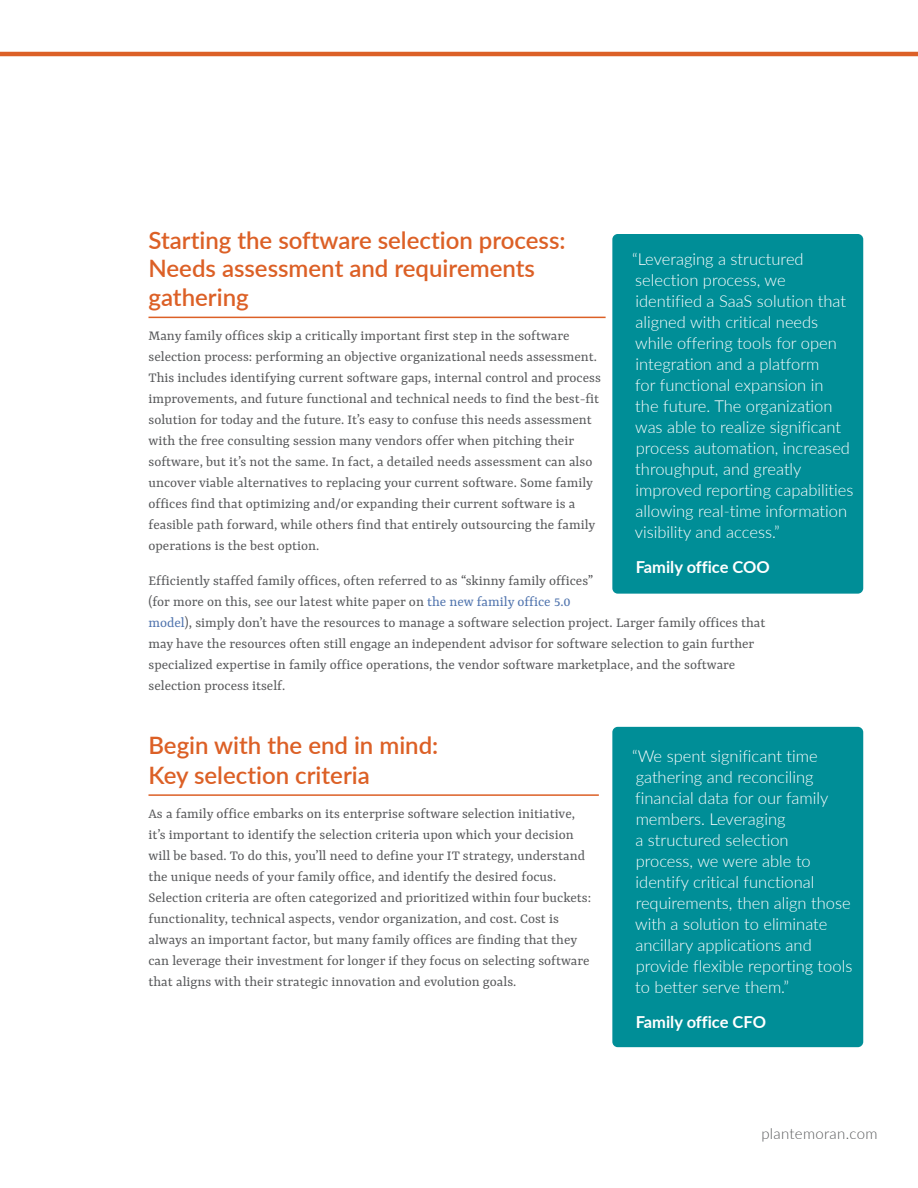
<style>
.page{position:relative;width:918px;height:1188px;background:#fff}
.page>*{position:absolute;margin:0;border:0;box-sizing:border-box;transform-origin:0 0}
.t1{font:600 24px/28.5px "Lato";color:#dc6026}
.t2{font:300 16.5px/21px "Lato";color:#fff}
.t3{font:700 16.5px "Lato";color:#fff}
.t4{font:15px/21px "Rasa";color:#58595b}
.t5{font:300 15px "Lato";letter-spacing:.02em;color:#58595b}
.s1{color:#4f73ad}
</style>
<div class="page">
<hr style="left:0;top:52px;width:918px;height:4px;background:#dc6027">
<hr style="left:148px;top:317px;width:458px;height:1px;background:#dc6026">
<hr style="left:148px;top:794px;width:451px;height:2px;background:#dc6026">
<div style="left:612px;top:234px;width:251px;height:360px;background:#008e97;border-radius:5px"></div>
<div style="left:612px;top:727px;width:251px;height:320px;background:#008e97;border-radius:5px"></div>
<h1 class="t1" style="left:148px;top:225px;width:419px">Starting the software selection process:<br>Needs assessment and requirements gathering</h1>
<p class="t4" style="left:148px;top:326px;width:454px">Many family offices skip a critically important first step in the software selection process: performing an objective organizational needs assessment.<br>This includes identifying current software gaps, internal control and process improvements, and future functional and technical needs to find the best-fit solution for today and the future. It’s easy to confuse this needs assessment with the free consulting session many vendors offer when pitching their software, but it’s not the same. In fact, a detailed needs assessment can also uncover viable alternatives to replacing your current software. Some family offices find that optimizing and/or expanding their current software is a feasible path forward, while others find that entirely outsourcing the family operations is the best option.</p>
<p class="t4" style="left:148px;top:571px;width:619px">Efficiently staffed family offices, often referred to as “skinny family offices”<br>(for more on this, see our latest white paper on <span class="s1">the new family office 5.0<br>model</span>), simply don’t have the resources to manage a software selection project. Larger family offices that may have the resources often still engage an independent advisor for software selection to gain further specialized expertise in family office operations, the vendor software marketplace, and the software selection process itself.</p>
<p class="t2" style="left:632px;top:248px;width:223px">“Leveraging a structured selection process, we<br>identified a SaaS solution that aligned with critical needs while offering tools for open integration and a platform<br>for functional expansion in<br>the future. The organization was able to realize significant process automation, increased throughput, and greatly improved reporting capabilities allowing real-time information visibility and access.”</p>
<p class="t3" style="left:636px;top:555px;width:136px">Family office COO</p>
<h1 class="t1" style="left:148px;top:729px;width:291px;line-height:30px">Begin with the end in mind:<br>Key selection criteria</h1>
<p class="t4" style="left:148px;top:804px;width:444px">As a family office embarks on its enterprise software selection initiative, it’s important to identify the selection criteria upon which your decision will be based. To do this, you’ll need to define your IT strategy, understand the unique needs of your family office, and identify the desired focus.<br>Selection criteria are often categorized and prioritized within four buckets: functionality, technical aspects, vendor organization, and cost. Cost is always an important factor, but many family offices are finding that they can leverage their investment for longer if they focus on selecting software that aligns with their strategic innovation and evolution goals.</p>
<p class="t2" style="left:632px;top:745px;width:222px">“We spent significant time gathering and reconciling financial data for our family members. Leveraging<br>a structured selection<br>process, we were able to identify critical functional requirements, then align those with a solution to eliminate ancillary applications and provide flexible reporting tools to better serve them.”</p>
<p class="t3" style="left:636px;top:1010px;width:132px">Family office CFO</p>
<p class="t5" style="left:761px;top:1123px;width:118px">plantemoran.com</p>
</div>
